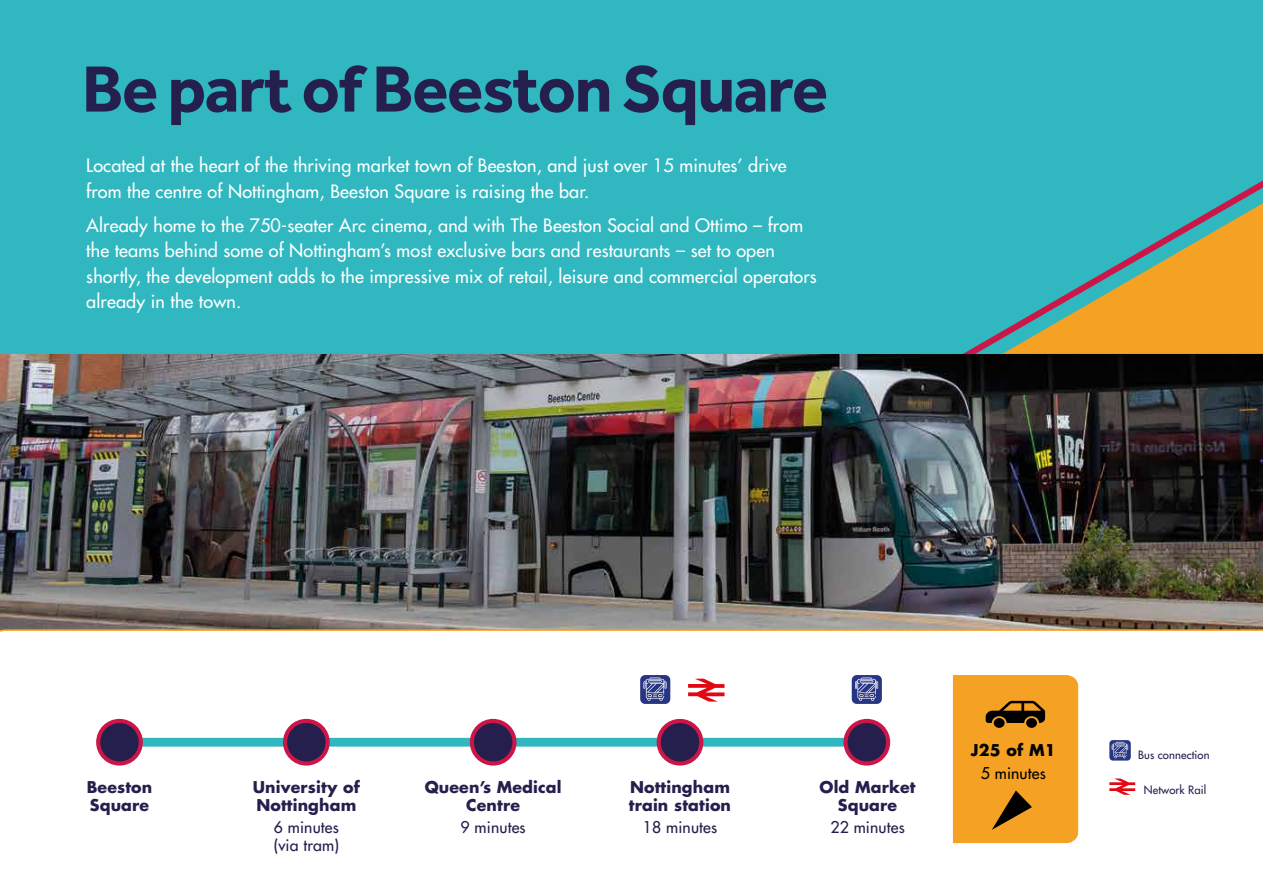
<style>
.page{position:relative;width:1263px;height:893px;background:#fff}
.page>*{position:absolute;margin:0;border:0;box-sizing:border-box;transform-origin:0 0}
.SUBHEADING{font:700 67.5px "Effra";letter-spacing:-.02em;color:#251f4e}
.Body_Copy{font:18px/25.5px "Futura";letter-spacing:.01em;color:#fff}
.Body_Copy-2{font:700 15.75px/17.5px "Futura";letter-spacing:.01em;color:#251f4e}
.Body_Copy-3{font:15.75px/17.5px "Futura";letter-spacing:.01em;color:#251f4e}
.Body_Copy-4{font:15.75px "Futura";letter-spacing:.01em;color:#000}
.Body_Copy-5{font:700 15.75px "Futura";letter-spacing:.01em;color:#000}
.Body_Copy-6{font:11.25px "Futura";letter-spacing:.01em;color:#251f4e}
</style>
<div class="page">
<img style="left:0;top:354px;width:1263px;height:275px">
<div style="left:0;top:0;width:1263px;height:354px;background:#30b7c0"></div>
<svg style="left:963px;top:180px;width:300px;height:174px"></svg>
<svg style="left:0;top:629px;width:1263px;height:215px"></svg>
<p class="SUBHEADING" style="left:82px;top:48px;width:748px">Be part of Beeston Square</p>
<p class="Body_Copy" style="left:86px;top:153px;width:702px">Located at the heart of the thriving market town of Beeston, and just over 15 minutes’ drive from the centre of Nottingham, Beeston Square is raising the bar.</p>
<p class="Body_Copy" style="left:86px;top:212px;width:732px">Already home to the 750-seater Arc cinema, and with The Beeston Social and Ottimo – from the teams behind some of Nottingham’s most exclusive bars and restaurants – set to open shortly, the development adds to the impressive mix of retail, leisure and commercial operators already in the town.</p>
<p class="Body_Copy-2" style="left:87px;top:778px;width:67px">Beeston<br>Square</p>
<p class="Body_Copy-2" style="left:253px;top:778px;width:109px">University of<br>Nottingham</p>
<p class="Body_Copy-3" style="left:274px;top:819px;width:67px">6 minutes (via tram)</p>
<p class="Body_Copy-2" style="left:425px;top:778px;width:138px;text-align:center">Queen’s Medical<br>Centre</p>
<p class="Body_Copy-3" style="left:461px;top:819px;width:67px">9 minutes</p>
<p class="Body_Copy-2" style="left:629px;top:778px;width:104px">Nottingham train station</p>
<p class="Body_Copy-3" style="left:643px;top:819px;width:76px">18 minutes</p>
<p class="Body_Copy-5" style="left:971px;top:740px;width:86px">J25 of M1</p>
<p class="Body_Copy-4" style="left:981px;top:763px;width:67px">5 minutes</p>
<p class="Body_Copy-6" style="left:1138px;top:748px;width:73px">Bus connection</p>
<p class="Body_Copy-2" style="left:819px;top:778px;width:98px">Old Market</p>
<p class="Body_Copy-6" style="left:1144px;top:782px;width:64px">Network Rail</p>
<p class="Body_Copy-2" style="left:838px;top:796px;width:61px">Square</p>
<p class="Body_Copy-3" style="left:830px;top:819px;width:76px">22 minutes</p>
</div>
